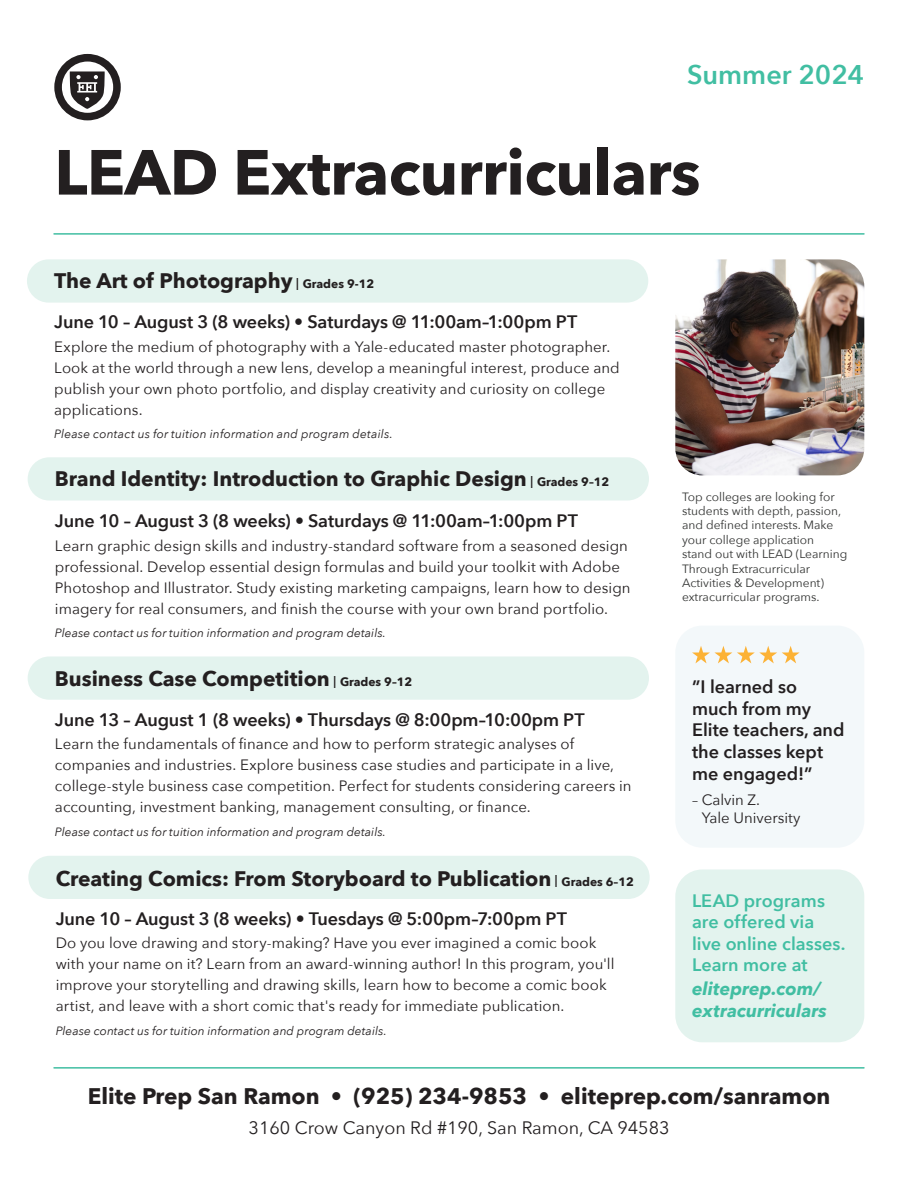
<style>
.page{position:relative;width:918px;height:1188px;background:#fff}
.page>*{position:absolute;margin:0;border:0;box-sizing:border-box;transform-origin:0 0}
.t1{font:700 63px "Avenir Next";letter-spacing:-.01em;color:#231f20}
.t2{font:600 27px "Avenir Next";color:#41bea2}
.t3{font:700 22.5px "Avenir Next";color:#231f20}
.t4{font:700 21px "Avenir Next";color:#231f20}
.t5{font:600 18px/21.6px "Avenir Next";letter-spacing:-.005em;color:#231f20}
.t6{font:600 18px/21.6px "Avenir Next";letter-spacing:.005em;color:#41bea2}
.t7{font:18px "Avenir Next";color:#231f20}
.t8{font:italic 700 18px/21.6px "Avenir Next";color:#41bea2}
.t9{font:15px/21px "Avenir Next";letter-spacing:.005em;color:#231f20}
.t10{font:italic 12px "Avenir Next";letter-spacing:.005em;color:#231f20}
.t11{font:12px/14.4px "Avenir Next";color:#323332}
.s1{font-weight:600;font-size:12px}
.s2{font-size:12px}
</style>
<div class="page">
<svg style="left:54px;top:54px;width:67px;height:66px"></svg>
<div style="left:675px;top:626px;width:189px;height:222px;background:#f3f8fa;border-radius:27px"></div>
<img style="left:675px;top:259px;width:189px;height:216px">
<hr style="left:54px;top:1067px;width:810px;height:2px;background:#41bea2">
<hr style="left:54px;top:233px;width:810px;height:2px;background:#41bea2">
<div style="left:675px;top:869px;width:189px;height:173px;background:#e3f3ee;border-radius:27px"></div>
<svg style="left:692px;top:646px;width:108px;height:17px"></svg>
<div style="left:27px;top:259px;width:621px;height:44px;background:#e3f3ee;border-radius:22px"></div>
<div style="left:28px;top:457px;width:621px;height:44px;background:#e3f3ee;border-radius:22px"></div>
<div style="left:28px;top:657px;width:621px;height:43px;background:#e3f3ee;border-radius:22px"></div>
<div style="left:28px;top:856px;width:622px;height:43px;background:#e3f3ee;border-radius:22px"></div>
<h2 class="t2" style="left:687px;top:57px;width:179px">Summer 2024</h2>
<h1 class="t1" style="left:54px;top:132px;width:648px">LEAD Extracurriculars</h1>
<h3 class="t4" style="left:54px;top:267px;width:321px">The Art of Photography <span class="s1">|</span> <span class="s2">Grades 9-12</span></h3>
<p class="t5" style="left:54px;top:312px;width:524px">June 10 – August 3 (8 weeks) • Saturdays @ 11:00am–1:00pm PT</p>
<p class="t9" style="left:54px;top:337px;width:567px">Explore the medium of photography with a Yale-educated master photographer.<br>Look at the world through a new lens, develop a meaningful interest, produce and publish your own photo portfolio, and display creativity and curiosity on college applications.</p>
<p class="t10" style="left:54px;top:426px;width:340px">Please contact us for tuition information and program details.</p>
<h3 class="t4" style="left:55px;top:465px;width:556px">Brand Identity: Introduction to Graphic Design <span class="s1">|</span> <span class="s2">Grades 9–12</span></h3>
<p class="t5" style="left:55px;top:511px;width:525px">June 10 – August 3 (8 weeks) • Saturdays @ 11:00am–1:00pm PT</p>
<p class="t9" style="left:55px;top:536px;width:577px">Learn graphic design skills and industry-standard software from a seasoned design professional. Develop essential design formulas and build your toolkit with Adobe Photoshop and Illustrator. Study existing marketing campaigns, learn how to design imagery for real consumers, and finish the course with your own brand portfolio.</p>
<p class="t10" style="left:55px;top:625px;width:333px">Please contact us for tuition information and program details.</p>
<h3 class="t4" style="left:55px;top:665px;width:359px">Business Case Competition <span class="s1">|</span> <span class="s2">Grades 9–12</span></h3>
<p class="t5" style="left:55px;top:709px;width:531px">June 13 – August 1 (8 weeks) • Thursdays @ 8:00pm–10:00pm PT</p>
<p class="t9" style="left:55px;top:734px;width:578px">Learn the fundamentals of finance and how to perform strategic analyses of companies and industries. Explore business case studies and participate in a live, college-style business case competition. Perfect for students considering careers in accounting, investment banking, management consulting, or finance.</p>
<p class="t10" style="left:55px;top:824px;width:333px">Please contact us for tuition information and program details.</p>
<h3 class="t4" style="left:56px;top:865px;width:580px">Creating Comics: From Storyboard to Publication <span class="s1">|</span> <span class="s2">Grades 6–12</span></h3>
<p class="t5" style="left:56px;top:908px;width:513px">June 10 – August 3 (8 weeks) • Tuesdays @ 5:00pm–7:00pm PT</p>
<p class="t9" style="left:56px;top:933px;width:560px">Do you love drawing and story-making? Have you ever imagined a comic book with your name on it? Learn from an award-winning author! In this program, you'll improve your storytelling and drawing skills, learn how to become a comic book artist, and leave with a short comic that's ready for immediate publication.</p>
<p class="t10" style="left:56px;top:1023px;width:333px">Please contact us for tuition information and program details.</p>
<p class="t11" style="left:682px;top:490px;width:167px">Top colleges are looking for students with depth, passion, and defined interests. Make your college application stand out with LEAD (Learning<br>Through Extracurricular<br>Activities &amp; Development) extracurricular programs.</p>
<p class="t5" style="left:692px;top:677px;width:154px">”I learned so much from my<br>Elite teachers, and the classes kept me engaged!”</p>
<p class="t9" style="left:702px;top:791px;width:100px;line-height:18px;text-indent:-10px">– Calvin Z.<br>Yale University</p>
<p class="t6" style="left:692px;top:890px;width:155px">LEAD programs are offered via live online classes.<br>Learn more at</p>
<p class="t8" style="left:692px;top:979px;width:136px">eliteprep.com/ extracurriculars</p>
<h3 class="t3" style="left:88px;top:1082px;width:744px">Elite Prep San Ramon • (925) 234-9853 • eliteprep.com/sanramon</h3>
<p class="t7" style="left:249px;top:1116px;width:423px">3160 Crow Canyon Rd #190, San Ramon, CA 94583</p>
</div>
